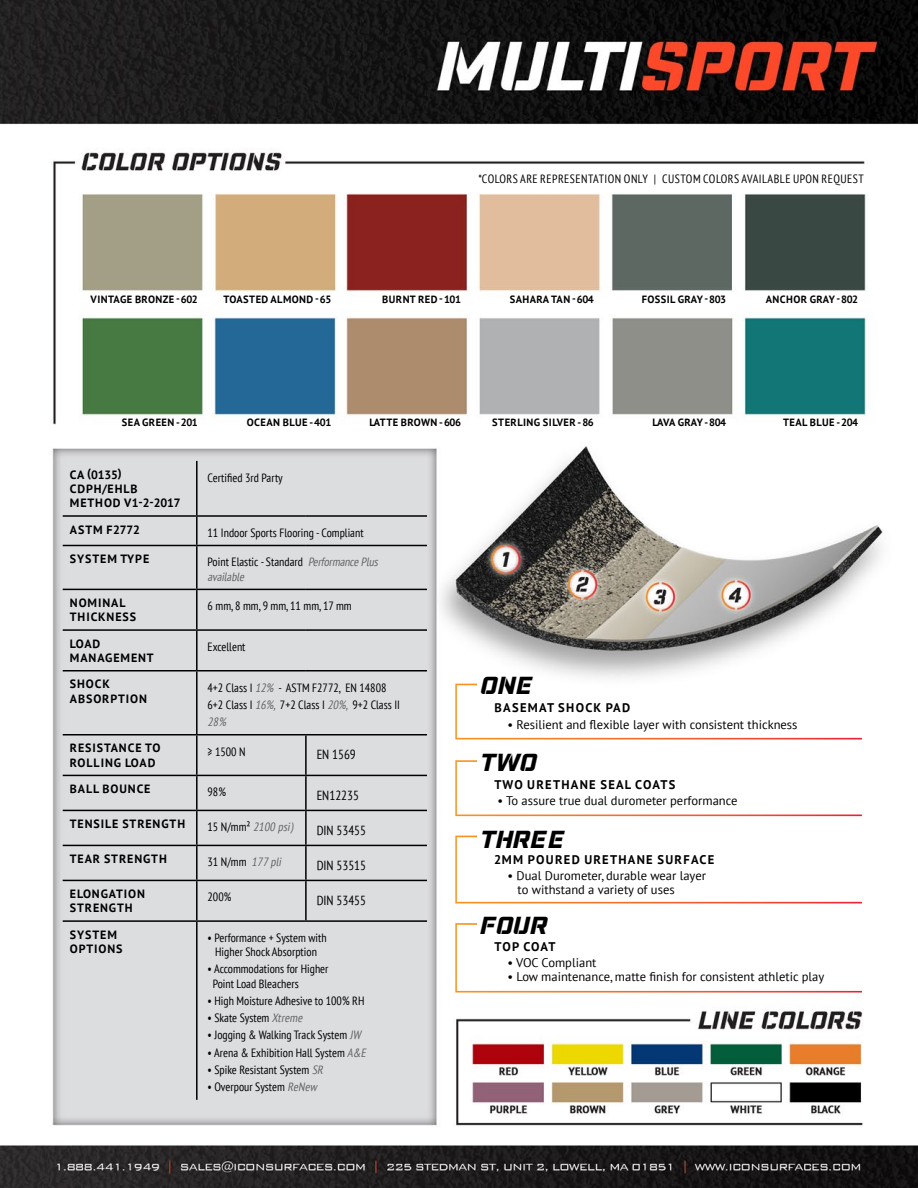
<style>
.page{position:relative;width:918px;height:1188px;background:#fff}
.page>*{position:absolute;margin:0;border:0;box-sizing:border-box;transform-origin:0 0}
.t1{font:25.8px "Nike Combat Stencil";color:#000}
.t2{font:condensed 13.2px "PT Sans";color:#000}
.bullets{font:12.6px/13.5px "PT Sans";color:#000}
.info{font:700 12.6px "PT Sans";letter-spacing:.1em;color:#000}
.info-2{font:12.6px "PT Sans";color:#000}
.t3{font:condensed 12px/14.2px "PT Sans";color:#000}
.t4{font:700 12px/14.4px "PT Sans";letter-spacing:.075em;color:#000}
.t5{font:condensed 12px "PT Sans";letter-spacing:.04em;color:#000}
.t6{font:italic condensed 12px/14.4px "PT Sans";color:#636466}
.t7{font:700 12px "PT Sans";letter-spacing:.035em;color:#000}
.bullets-2{font:700 10.5px "PT Sans";letter-spacing:.04em;color:#000}
.bullets-3{font:700 10.5px "PT Sans";letter-spacing:.01em;color:#000}
.bullets-4{font:700 10.5px "PT Sans";letter-spacing:-.035em;color:#000}
.s1{font-style:normal;color:#000}
.s2{font-style:italic;color:#636466}
</style>
<div class="page">
<img style="left:0;top:0;width:918px;height:1188px">
<hr style="left:196px;top:461px;width:2px;height:54px;background:#000">
<hr style="left:63px;top:515px;width:134px;height:2px;background:#000">
<hr style="left:197px;top:515px;width:109px;height:2px;background:#000">
<hr style="left:196px;top:517px;width:2px;height:28px;background:#000">
<hr style="left:306px;top:515px;width:121px;height:2px;background:#000">
<hr style="left:63px;top:545px;width:134px;height:1px;background:#000">
<hr style="left:197px;top:545px;width:109px;height:1px;background:#000">
<hr style="left:196px;top:546px;width:2px;height:43px;background:#000">
<hr style="left:306px;top:545px;width:121px;height:1px;background:#000">
<hr style="left:63px;top:589px;width:134px;height:1px;background:#000">
<hr style="left:197px;top:589px;width:109px;height:1px;background:#000">
<hr style="left:196px;top:590px;width:2px;height:39px;background:#000">
<hr style="left:306px;top:589px;width:121px;height:1px;background:#000">
<hr style="left:63px;top:629px;width:134px;height:2px;background:#000">
<hr style="left:197px;top:629px;width:109px;height:2px;background:#000">
<hr style="left:196px;top:631px;width:2px;height:39px;background:#000">
<hr style="left:306px;top:629px;width:121px;height:2px;background:#000">
<hr style="left:63px;top:670px;width:134px;height:2px;background:#000">
<hr style="left:197px;top:670px;width:109px;height:2px;background:#000">
<hr style="left:196px;top:672px;width:2px;height:62px;background:#000">
<hr style="left:306px;top:670px;width:121px;height:2px;background:#000">
<hr style="left:63px;top:734px;width:134px;height:1px;background:#000">
<hr style="left:197px;top:734px;width:109px;height:1px;background:#000">
<hr style="left:196px;top:735px;width:2px;height:40px;background:#000">
<hr style="left:306px;top:734px;width:121px;height:1px;background:#000">
<hr style="left:305px;top:735px;width:2px;height:40px;background:#000">
<hr style="left:63px;top:775px;width:134px;height:1px;background:#000">
<hr style="left:197px;top:775px;width:109px;height:1px;background:#000">
<hr style="left:196px;top:776px;width:2px;height:34px;background:#000">
<hr style="left:306px;top:775px;width:121px;height:1px;background:#000">
<hr style="left:305px;top:776px;width:2px;height:34px;background:#000">
<hr style="left:63px;top:810px;width:134px;height:1px;background:#000">
<hr style="left:197px;top:810px;width:109px;height:1px;background:#000">
<hr style="left:196px;top:811px;width:2px;height:34px;background:#000">
<hr style="left:306px;top:810px;width:121px;height:1px;background:#000">
<hr style="left:305px;top:811px;width:2px;height:34px;background:#000">
<hr style="left:63px;top:845px;width:134px;height:1px;background:#000">
<hr style="left:197px;top:845px;width:109px;height:1px;background:#000">
<hr style="left:196px;top:846px;width:2px;height:34px;background:#000">
<hr style="left:306px;top:845px;width:121px;height:1px;background:#000">
<hr style="left:305px;top:846px;width:2px;height:34px;background:#000">
<hr style="left:63px;top:880px;width:134px;height:1px;background:#000">
<hr style="left:197px;top:880px;width:109px;height:1px;background:#000">
<hr style="left:196px;top:881px;width:2px;height:39px;background:#000">
<hr style="left:306px;top:880px;width:121px;height:1px;background:#000">
<hr style="left:305px;top:881px;width:2px;height:39px;background:#000">
<hr style="left:63px;top:920px;width:134px;height:2px;background:#000">
<hr style="left:197px;top:920px;width:109px;height:2px;background:#000">
<hr style="left:196px;top:922px;width:2px;height:178px;background:#000">
<hr style="left:306px;top:920px;width:121px;height:2px;background:#000">
<svg style="left:455px;top:923px;width:407px;height:70px"></svg>
<svg style="left:455px;top:836px;width:407px;height:67px"></svg>
<svg style="left:455px;top:760px;width:407px;height:56px"></svg>
<svg style="left:455px;top:684px;width:407px;height:55px"></svg>
<p class="t5" style="left:478px;top:171px;width:387px">*COLORS ARE REPRESENTATION ONLY | CUSTOM COLORS AVAILABLE UPON REQUEST</p>
<p class="bullets-2" style="left:91px;top:292px;width:109px">VINTAGE BRONZE - 602</p>
<p class="bullets-2" style="left:223px;top:292px;width:109px">TOASTED ALMOND - 65</p>
<p class="bullets-2" style="left:382px;top:292px;width:80px">BURNT RED - 101</p>
<p class="bullets-2" style="left:510px;top:292px;width:86px">SAHARA TAN - 604</p>
<p class="bullets-2" style="left:642px;top:292px;width:86px">FOSSIL GRAY - 803</p>
<p class="bullets-2" style="left:766px;top:292px;width:94px">ANCHOR GRAY - 802</p>
<p class="bullets-2" style="left:122px;top:416px;width:78px">SEA GREEN - 201</p>
<p class="bullets-2" style="left:247px;top:416px;width:86px">OCEAN BLUE - 401</p>
<p class="bullets-3" style="left:369px;top:416px;width:93px">LATTE BROWN - 606</p>
<p class="bullets-2" style="left:492px;top:416px;width:103px">STERLING SILVER - 86</p>
<p class="bullets-4" style="left:653px;top:416px;width:75px">LAVA GRAY - 804</p>
<p class="bullets-2" style="left:783px;top:416px;width:77px">TEAL BLUE - 204</p>
<p class="t4" style="left:70px;top:467px;width:112px">CA (0135)<br>CDPH/EHLB<br>METHOD V1-2-2017</p>
<p class="t3" style="left:208px;top:470px;width:77px">Certified 3rd Party</p>
<p class="t7" style="left:70px;top:521px;width:72px">ASTM F2772</p>
<p class="t3" style="left:208px;top:525px;width:158px">11 Indoor Sports Flooring - Compliant</p>
<p class="t4" style="left:70px;top:551px;width:81px">SYSTEM TYPE</p>
<p class="t6" style="left:208px;top:555px;width:174px"><span class="s1">Point Elastic - Standard</span> PerformancePlus available</p>
<p class="t4" style="left:70px;top:595px;width:68px">NOMINAL<br>THICKNESS</p>
<p class="t3" style="left:208px;top:599px;width:146px">6 mm, 8 mm, 9 mm, 11 mm, 17 mm</p>
<p class="t4" style="left:70px;top:636px;width:85px">LOAD<br>MANAGEMENT</p>
<p class="t3" style="left:208px;top:639px;width:40px">Excellent</p>
<p class="t4" style="left:70px;top:677px;width:79px">SHOCK<br>ABSORPTION</p>
<p class="t3" style="left:208px;top:680px;width:180px">4+2 Class I <span class="s2">12%</span> - ASTM F2772, EN 14808</p>
<p class="t3" style="left:208px;top:696px;width:194px;line-height:17.2px">6+2 Class I <span class="s2">16%,</span> 7+2 Class I <span class="s2">20%,</span> 9+2 Class II<br><span class="s2">28%</span></p>
<p class="t4" style="left:70px;top:741px;width:92px">RESISTANCE TO<br>ROLLING LOAD</p>
<p class="t3" style="left:208px;top:744px;width:40px">≥ 1500 N</p>
<p class="t2" style="left:317px;top:746px;width:41px">EN 1569</p>
<p class="t4" style="left:70px;top:781px;width:82px">BALL BOUNCE</p>
<p class="t3" style="left:208px;top:785px;width:20px">98%</p>
<p class="t2" style="left:317px;top:787px;width:44px">EN12235</p>
<p class="t4" style="left:70px;top:816px;width:117px">TENSILE STRENGTH</p>
<p class="t6" style="left:208px;top:820px;width:89px"><span class="s1">1 5 N/m m ²</span> 2100 psi)</p>
<p class="t2" style="left:317px;top:822px;width:51px">DIN 53455</p>
<p class="t4" style="left:70px;top:851px;width:98px">TEAR STRENGTH</p>
<p class="t3" style="left:208px;top:855px;width:78px">31 N/mm <span class="s2">177pli</span></p>
<p class="t2" style="left:317px;top:857px;width:51px">DIN 53515</p>
<p class="t4" style="left:70px;top:886px;width:77px">ELONGATION<br>STRENGTH</p>
<p class="t3" style="left:208px;top:890px;width:25px">200%</p>
<p class="t2" style="left:317px;top:892px;width:51px">DIN 53455</p>
<p class="t4" style="left:70px;top:927px;width:54px">SYSTEM<br>OPTIONS</p>
<p class="t3" style="left:208px;top:930px;width:121px;text-align:center">• Performance + System with<br>Higher Shock Absorption</p>
<p class="t3" style="left:213px;top:962px;width:117px;text-indent:-5px">• Accommodations for Higher<br>Point Load Bleachers</p>
<p class="t3" style="left:208px;top:993px;width:158px">• High Moisture Adhesive to 100% RH</p>
<p class="t3" style="left:208px;top:1011px;width:99px">• Skate System <span class="s2">Xtreme</span></p>
<p class="t3" style="left:208px;top:1028px;width:158px">• Jogging &amp; Walking Track System <span class="s2">JW</span></p>
<p class="t3" style="left:208px;top:1045px;width:163px">• Arena &amp; Exhibition Hall System <span class="s2">A&amp;E</span></p>
<p class="t3" style="left:208px;top:1062px;width:120px">• Spike Resistant System <span class="s2">SR</span></p>
<p class="t3" style="left:208px;top:1080px;width:113px">• Overpour System <span class="s2">ReNew</span></p>
<h1 class="t1" style="left:480px;top:670px;width:54px">ONE</h1>
<p class="info" style="left:495px;top:700px;width:137px">BASEMAT SHOCK PAD</p>
<p class="bullets" style="left:508px;top:718px;width:291px">• Resilient and flexible layer with consistent thickness</p>
<h1 class="t1" style="left:480px;top:747px;width:58px">TWO</h1>
<p class="info" style="left:495px;top:776px;width:182px">TWO URETHANE SEAL COATS</p>
<p class="info-2" style="left:498px;top:793px;width:241px">• To assure true dual durometer performance</p>
<h1 class="t1" style="left:480px;top:824px;width:85px">THREE</h1>
<p class="info" style="left:494px;top:851px;width:222px">2MM POURED URETHANE SURFACE</p>
<p class="bullets" style="left:518px;top:869px;width:190px;text-indent:-10px">• Dual Durometer, durable wear layer to withstand a variety of uses</p>
<h1 class="t1" style="left:480px;top:910px;width:69px">FOUR</h1>
<p class="info" style="left:495px;top:938px;width:62px">TOP COAT</p>
<p class="bullets" style="left:508px;top:956px;width:90px">• VOC Compliant</p>
<p class="bullets" style="left:508px;top:969px;width:318px">• Low maintenance, matte finish for consistent athletic play</p>
</div>
